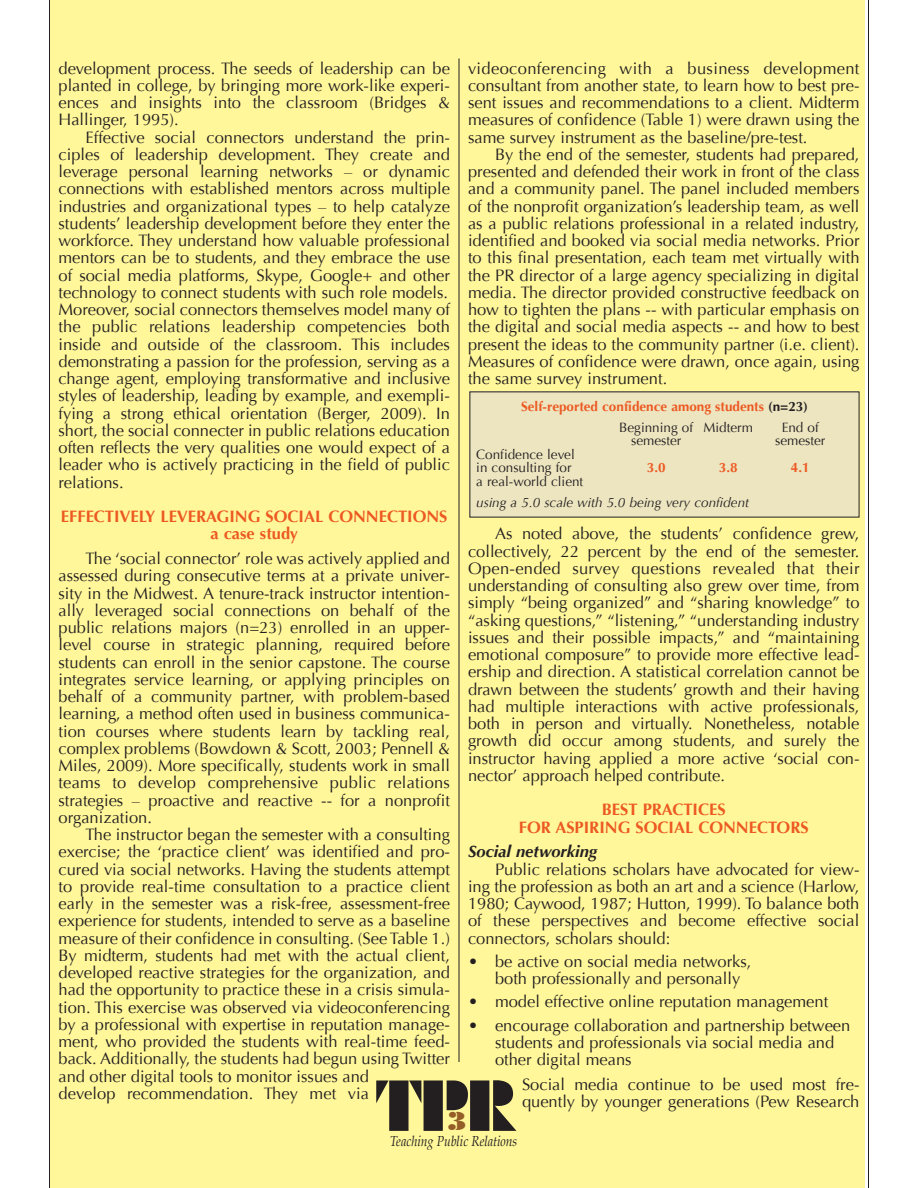
<style>
.page{position:relative;width:918px;height:1188px;background:#fff}
.page>*{position:absolute;margin:0;border:0;box-sizing:border-box;transform-origin:0 0}
.t1{font:72px "Block";color:#231f20;scale:.85 1}
.t2{font:27px "Block";color:#955d27}
.t3{font:16.5px/17.2px "Optima";color:#231f20;text-align:justify}
.t4{font:700 16.5px/17.2px "Optima";color:#ec5922;text-align:center}
.t5{font:italic 700 16.5px "Optima";color:#231f20}
.t6{font:italic 14.25px "Palatino";color:#231f20;scale:.85 1}
.t7{font:700 13.5px/21px "Optima";color:#ec5922}
.t8{font:13.5px/13.5px "Optima";color:#231f20}
.t9{font:italic 13.5px "Optima";color:#231f20}
.s1{color:#231f20}
.s2{font-weight:400;color:#231f20}
</style>
<div class="page">
<div style="left:50px;top:0;width:816px;height:1188px;background:#fff79a"></div>
<hr style="left:49px;top:0;width:1px;height:1188px;background:#231f20">
<hr style="left:868px;top:0;width:1px;height:1188px;background:#231f20">
<hr style="left:459px;top:59px;width:1px;height:1003px;background:#231f20">
<div style="left:470px;top:392px;width:389px;height:125px;background:#ede5c0"></div>
<p class="t3" style="left:58px;top:60px;width:393px">development process. The seeds of leadership can be planted in college, by bringing more work-like experi&shy;ences and insights into the classroom (Bridges &amp; Hallinger, 1995).</p>
<p class="t3" style="left:58px;top:129px;width:393px;text-indent:27px">Effective social connectors understand the prin&shy;ciples of leadership development. They create and leverage personal learning networks – or dynamic connections with established mentors across multiple industries and organizational types – to help catalyze students’ leadership development before they enter the workforce. They understand how valuable professional mentors can be to students, and they embrace the use of social media platforms, Skype, Google+ and other technology to connect students with such role models.<br>Moreover, social connectors themselves model many of the public relations leadership competencies both inside and outside of the classroom. This includes demonstrating a passion for the profession, serving as a change agent, employing transformative and inclusive styles of leadership, leading by example, and exempli&shy;fying a strong ethical orientation (Berger, 2009). In short, the social connecter in public relations education often reflects the very qualities one would expect of a leader who is actively practicing in the field of public relations.</p>
<p class="t4" style="left:61px;top:508px;width:388px">EFFECTIVELY LEVERAGING SOCIAL CONNECTIONS<br>A CASE STUDY</p>
<p class="t3" style="left:58px;top:550px;width:393px;text-indent:27px">The ‘social connector’ role was actively applied and assessed during consecutive terms at a private univer&shy;sity in the Midwest. A tenure-track instructor intention&shy;ally leveraged social connections on behalf of the public relations majors (n=23) enrolled in an upper&shy;level course in strategic planning, required before students can enroll in the senior capstone. The course integrates service learning, or applying principles on behalf of a community partner, with problem-based learning, a method often used in business communica&shy;tion courses where students learn by tackling real, complex problems (Bowdown &amp; Scott, 2003; Pennell &amp; Miles, 2009). More specifically, students work in small teams to develop comprehensive public relations strategies – proactive and reactive -- for a nonprofit organization.</p>
<p class="t3" style="left:59px;top:826px;width:393px;text-align:left;text-indent:27px">The instructor began the semester with a consulting exercise; the ‘practice client’ was identified and pro&shy;cured via social networks. Having the students attempt to provide real-time consultation to a practice client early in the semester was a risk-free, assessment-free experience for students, intended to serve as a baseline measure of their confidence in consulting. (See Table 1.)<br>By midterm, students had met with the actual client, developed reactive strategies for the organization, and had the opportunity to practice these in a crisis simula&shy;tion. This exercise was observed via videoconferencing by a professional with expertise in reputation manage&shy;ment, who provided the students with real-time feed&shy;back. Additionally, the students had begun using Twitter and other digital tools to monitor issues and<br>develop recommendation. They met via</p>
<p class="t3" style="left:468px;top:60px;width:393px">videoconferencing with a business development consultant from another state, to learn how to best pre&shy;sent issues and recommendations to a client. Midterm measures of confidence (Table 1) were drawn using the same survey instrument as the baseline/pre-test.</p>
<p class="t3" style="left:468px;top:146px;width:393px;text-indent:27px">By the end of the semester, students had prepared, presented and defended their work in front of the class and a community panel. The panel included members of the nonprofit organization’s leadership team, as well as a public relations professional in a related industry, identified and booked via social media networks. Prior to this final presentation, each team met virtually with the PR director of a large agency specializing in digital media. The director provided constructive feedback on how to tighten the plans -- with particular emphasis on the digital and social media aspects -- and how to best present the ideas to the community partner (i.e. client).<br>Measures of confidence were drawn, once again, using the same survey instrument.</p>
<p class="t7" style="left:619px;top:396px;width:190px;text-indent:-98px">SELF-REPORTED CONFIDENCE AMONG STUDENTS <span class="s1">(N=23)<br></span><span class="s2">Beginning of Midterm</span></p>
<p class="t8" style="left:782px;top:421px;width:39px">End of</p>
<p class="t8" style="left:631px;top:434px;width:52px">semester</p>
<p class="t8" style="left:775px;top:434px;width:52px">semester</p>
<p class="t8" style="left:476px;top:448px;width:100px">Confidence level in consulting for</p>
<p class="t7" style="left:647px;top:457px;width:20px">3.0</p>
<p class="t7" style="left:719px;top:457px;width:20px">3.8</p>
<p class="t7" style="left:791px;top:457px;width:20px">4.1</p>
<p class="t8" style="left:476px;top:475px;width:109px">a real-world client</p>
<p class="t9" style="left:476px;top:494px;width:274px">using a 5.0 scale with 5.0 being very confident</p>
<p class="t3" style="left:468px;top:525px;width:393px;text-indent:27px">As noted above, the students’ confidence grew, collectively, 22 percent by the end of the semester.<br>Open-ended survey questions revealed that their understanding of consulting also grew over time, from simply “being organized” and “sharing knowledge” to “asking questions,” “listening,” “understanding industry issues and their possible impacts,” and “maintaining emotional composure” to provide more effective lead&shy;ership and direction. A statistical correlation cannot be drawn between the students’ growth and their having had multiple interactions with active professionals, both in person and virtually. Nonetheless, notable growth did occur among students, and surely the instructor having applied a more active ‘social con&shy;nector’ approach helped contribute.</p>
<p class="t4" style="left:519px;top:801px;width:291px">BEST PRACTICES<br>FOR ASPIRING SOCIAL CONNECTORS</p>
<p class="t5" style="left:468px;top:842px;width:131px">Social networking</p>
<p class="t3" style="left:468px;top:861px;width:393px;text-indent:27px">Public relations scholars have advocated for view&shy;ing the profession as both an art and a science (Harlow, 1980; Caywood, 1987; Hutton, 1999). To balance both of these perspectives and become effective social connectors, scholars should:</p>
<p class="t3" style="left:495px;top:953px;width:258px;text-indent:-27px">• be active on social media networks, both professionally and personally</p>
<p class="t3" style="left:468px;top:993px;width:362px">• model effective online reputation management</p>
<p class="t3" style="left:495px;top:1017px;width:357px;text-align:left;text-indent:-27px">• encourage collaboration and partnership between students and professionals via social media and other digital means</p>
<p class="t3" style="left:522px;top:1076px;width:339px">Social media continue to be used most fre-</p>
<h1 class="t1" style="left:376px;top:1071px;width:164px">TPR</h1>
<p class="t3" style="left:522px;top:1093px;width:339px">quently by younger generations (Pew Research</p>
<h2 class="t2" style="left:448px;top:1107px;width:20px">3</h2>
<p class="t6" style="left:390px;top:1134px;width:151px">Teaching Public Relations</p>
</div>
